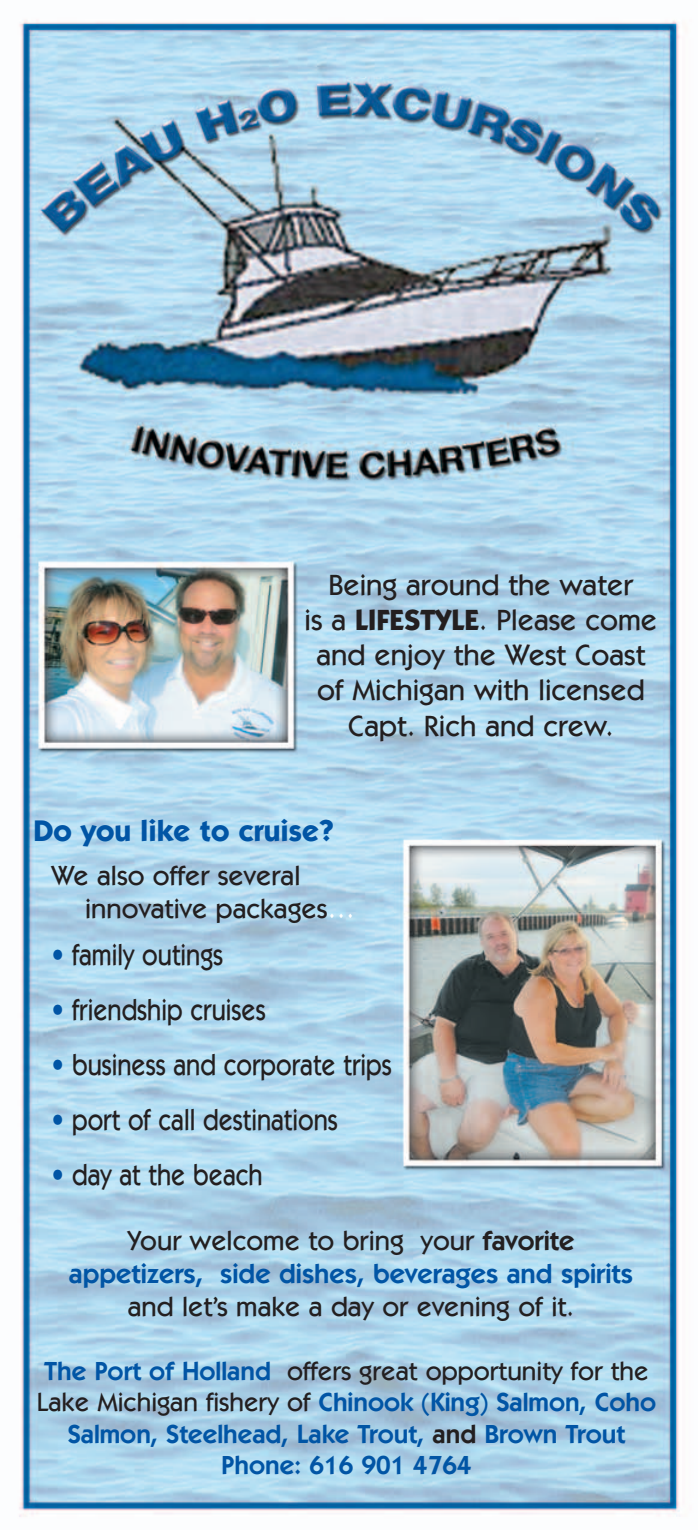
<style>
.page{position:relative;width:698px;height:1530px;background:#fff}
.page>*{position:absolute;margin:0;border:0;box-sizing:border-box;transform-origin:0 0}
.t1{font:500 30px "Itc Kabel";color:#231f20;scale:.85 1}
.t2{font:700 30px "Itc Kabel";color:#0155a5}
.t3{font:500 29.5px/35.2px "Itc Kabel";color:#231f20;text-align:center}
.t4{font:600 27.5px/33px "Itc Kabel";color:#0155a5;text-align:center}
.t5{font:500 27.5px/32.5px "Itc Kabel";color:#231f20}
.t6{font:600 26.25px/31.5px "Itc Kabel";color:#0155a5;text-align:center}
.s1{font-weight:700}
.s2{color:#fff}
.s3{color:#0155a5}
.s4{font-weight:500;color:#231f20}
.s5{color:#231f20}
</style>
<div class="page">
<img style="left:19px;top:20px;width:661px;height:1497px">
<p class="t3" style="left:304px;top:570px;width:354px">Being around the water<br>is a <span class="s1">LIFESTYLE</span>. Please come and enjoy the West Coast of Michigan with licensed<br>Capt. Rich and crew.</p>
<p class="t2" style="left:33px;top:819px;width:302px">Do you like to cruise?</p>
<p class="t5" style="left:85px;top:862px;width:271px;text-indent:-34px">We also offer several innovative packages<span class="s2">…</span></p>
<p class="t1" style="left:51px;top:945px;width:203px"><span class="s3">•</span> family outings</p>
<p class="t1" style="left:51px;top:1000px;width:253px"><span class="s3">•</span> friendship cruises</p>
<p class="t1" style="left:51px;top:1055px;width:401px"><span class="s3">•</span> business and corporate trips</p>
<p class="t1" style="left:51px;top:1110px;width:338px"><span class="s3">•</span> port of call destinations</p>
<p class="t1" style="left:51px;top:1165px;width:250px"><span class="s3">•</span> day at the beach</p>
<p class="t4" style="left:69px;top:1227px;width:565px"><span class="s4">Your welcome to bring your</span> <span class="s5">favorite </span>appetizers, side dishes, beverages and spirits</p>
<p class="t5" style="left:128px;top:1293px;width:448px">and let’s make a day or evening of it.</p>
<p class="t6" style="left:37px;top:1357px;width:621px">The Port of Holland <span class="s4">offers great opportunity for the Lake Michigan fishery of</span> Chinook (King) Salmon, Coho Salmon, Steelhead, Lake Trout, <span class="s5">and</span> Brown Trout Phone: 616 901 4764</p>
</div>
